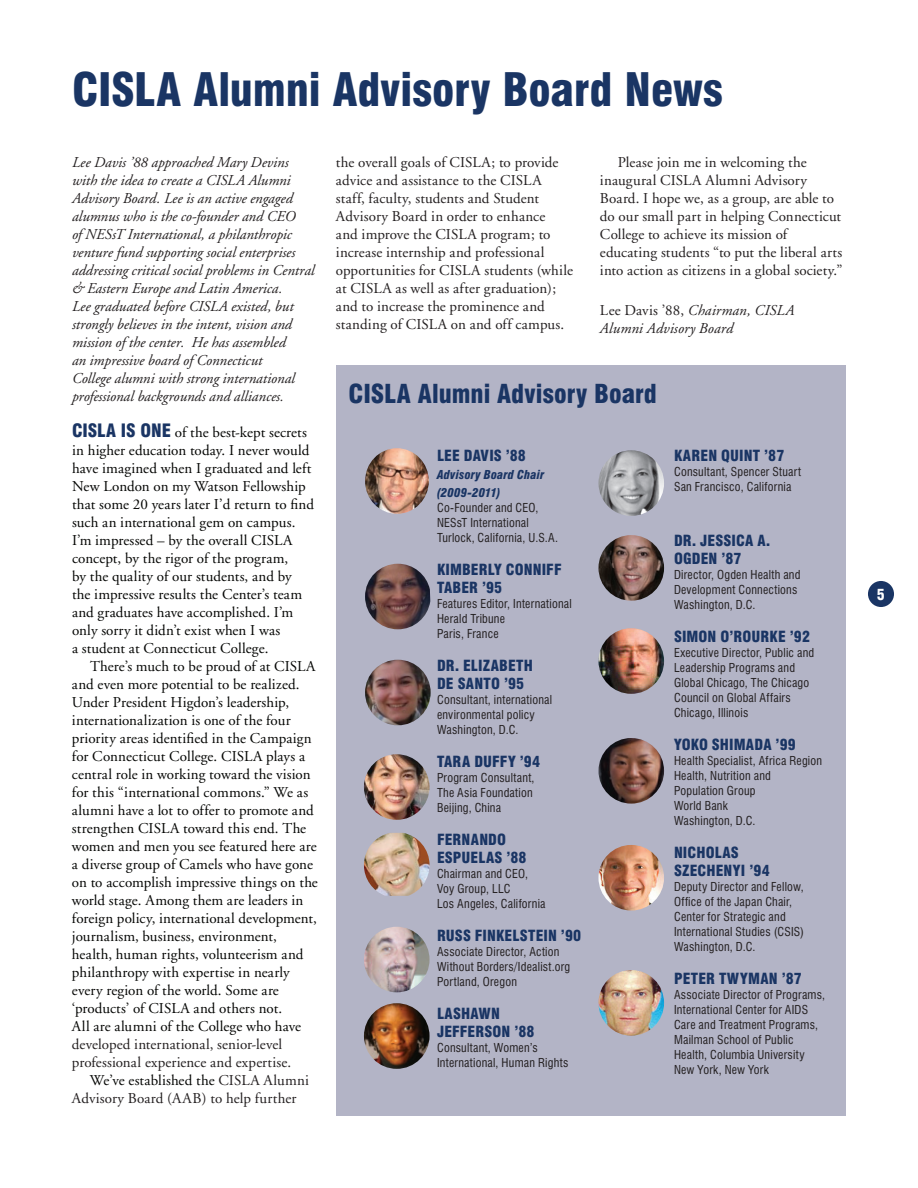
<style>
.page{position:relative;width:918px;height:1188px;background:#fff}
.page>*{position:absolute;margin:0;border:0;box-sizing:border-box;transform-origin:0 0}
.t1{font:900 condensed 45px "Swiss 721 BT";color:#1a3564}
.t2{font:900 condensed 25.5px "Swiss 721 BT";color:#1a3564}
.t3{font:15px/18px "Adobe Garamond";letter-spacing:.005em;color:#040503}
.t4{font:15px/18px "Adobe Garamond";letter-spacing:.01em;color:#231f20}
.t5{font:italic 15px/18px "Adobe Garamond";color:#231f20}
.t6{font:900 condensed 15px/18px "Swiss 721 BT";letter-spacing:.01em;color:#1a3564}
.t7{font:900 condensed 15px "Swiss 721 BT";color:#fff}
.t8{font:condensed 12px/15px "Swiss 721 BT";letter-spacing:.015em;color:#231f20}
.t9{font:italic 900 condensed 12px/18px "Swiss 721 BT";letter-spacing:.01em;color:#1a3564}
.s1{font-family:"Swiss 721 BT";font-weight:900;font-stretch:condensed;font-size:18px;color:#1a3564}
.s2{color:#231f20}
.s3{font-style:normal}
</style>
<div class="page">
<div style="left:868px;top:581px;width:26px;height:26px;background:#1a3564;border-radius:50%"></div>
<div style="left:336px;top:366px;width:510px;height:750px;background:#b3b4c6"></div>
<img style="left:365px;top:448px;width:64px;height:66px">
<img style="left:365px;top:564px;width:65px;height:65px">
<img style="left:365px;top:660px;width:66px;height:65px;border-radius:33px">
<img style="left:364px;top:754px;width:66px;height:66px;border-radius:33px">
<img style="left:364px;top:833px;width:66px;height:63px">
<img style="left:364px;top:927px;width:66px;height:65px;border-radius:33px">
<img style="left:364px;top:1003px;width:66px;height:66px;border-radius:33px">
<img style="left:598px;top:450px;width:66px;height:66px;border-radius:33px">
<img style="left:598px;top:535px;width:66px;height:66px;border-radius:33px">
<img style="left:598px;top:628px;width:66px;height:66px;border-radius:33px">
<img style="left:598px;top:738px;width:66px;height:66px;border-radius:33px">
<img style="left:598px;top:845px;width:66px;height:66px;border-radius:33px">
<img style="left:598px;top:970px;width:66px;height:66px;border-radius:33px">
<h1 class="t1" style="left:72px;top:63px;width:653px">CISLA ALUMNI ADVISORY BOARD NEWS</h1>
<p class="t5" style="left:72px;top:153px;width:244px">Lee Davis ’88 approached Mary Devins with the idea to create a CISLA Alumni Advisory Board. Lee is an active engaged alumnus who is the co-founder and CEO<br>of NESsT International, a philanthropic venture fund supporting social enterprises addressing critical social problems in Central &amp; Eastern Europe and Latin America.<br>Lee graduated before CISLA existed, but strongly believes in the intent, vision and mission of the center. He has assembled<br>an impressive board of Connecticut<br>College alumni with strong international professional backgrounds and alliances.</p>
<p class="t3" style="left:72px;top:423px;width:244px"><span class="s1">CISLA IS ONE</span> of the best-kept secrets in higher education today. I never would have imagined when I graduated and left New London on my Watson Fellowship that some 20 years later I’d return to find such an international gem on campus.<br>I’m impressed – by the overall CISLA concept, by the rigor of the program,<br>by the quality of our students, and by the impressive results the Center’s team and graduates have accomplished. I’m only sorry it didn’t exist when I was<br>a student at Connecticut College.</p>
<p class="t3" style="left:72px;top:657px;width:247px;text-indent:18px">There’s much to be proud of at CISLA and even more potential to be realized.<br>Under President Higdon’s leadership, internationalization is one of the four priority areas identified in the Campaign for Connecticut College. CISLA plays a central role in working toward the vision for this “international commons.” We as alumni have a lot to offer to promote and strengthen CISLA toward this end. The women and men you see featured here are a diverse group of Camels who have gone on to accomplish impressive things on the world stage. Among them are leaders in foreign policy, international development, journalism, business, environment, health, human rights, volunteerism and philanthropy with expertise in nearly every region of the world. Some are ‘products’ of CISLA and others not.<br>All are alumni of the College who have</p>
<p class="t4" style="left:72px;top:1035px;width:212px">developed international, senior-level</p>
<p class="t4" style="left:72px;top:1053px;width:221px">professional experience and expertise.</p>
<p class="t3" style="left:90px;top:1071px;width:221px">We’ve established the <span class="s2">CISLA Alumni</span></p>
<p class="t4" style="left:72px;top:1089px;width:226px">Advisory Board (AAB) to help further</p>
<p class="t4" style="left:336px;top:154px;width:239px">the overall goals of CISLA; to provide advice and assistance to the CISLA staff, faculty, students and Student Advisory Board in order to enhance<br>and improve the CISLA program; to increase internship and professional opportunities for CISLA students (while at CISLA as well as after graduation); and to increase the prominence and standing of CISLA on and off campus.</p>
<p class="t4" style="left:600px;top:154px;width:244px;text-indent:18px">Please join me in welcoming the inaugural CISLA Alumni Advisory Board. I hope we, as a group, are able to do our small part in helping Connecticut College to achieve its mission of educating students “to put the liberal arts into action as citizens in a global society.”</p>
<p class="t5" style="left:600px;top:301px;width:196px"><span class="s3">Lee Davis ’88,</span> Chairman, CISLA<br>Alumni Advisory Board</p>
<h2 class="t2" style="left:349px;top:379px;width:310px">CISLA ALUMNI ADVISORY BOARD</h2>
<p class="t6" style="left:437px;top:447px;width:90px">LEE DAVIS ’88</p>
<p class="t9" style="left:437px;top:466px;width:109px">Advisory Board Chair (2009-2011)</p>
<p class="t8" style="left:437px;top:500px;width:123px">Co-Founder and CEO,<br>NESsT International<br>Turlock, California, U.S.A.</p>
<p class="t6" style="left:437px;top:561px;width:126px">KIMBERLY CONNIFF<br>TABER ’95</p>
<p class="t8" style="left:437px;top:596px;width:136px">Features Editor, International<br>Herald Tribune<br>Paris, France</p>
<p class="t6" style="left:437px;top:657px;width:97px">DR. ELIZABETH<br>DE SANTO ’95</p>
<p class="t8" style="left:437px;top:692px;width:117px">Consultant, international environmental policy<br>Washington, D.C.</p>
<p class="t6" style="left:437px;top:753px;width:105px">TARA DUFFY ’94</p>
<p class="t8" style="left:437px;top:770px;width:99px">Program Consultant,<br>The Asia Foundation<br>Beijing, China</p>
<p class="t6" style="left:437px;top:831px;width:91px">FERNANDO<br>ESPUELAS ’88</p>
<p class="t8" style="left:437px;top:866px;width:110px">Chairman and CEO,<br>Voy Group, LLC<br>Los Angeles, California</p>
<p class="t6" style="left:437px;top:927px;width:146px">RUSS FINKELSTEIN ’90</p>
<p class="t8" style="left:437px;top:944px;width:135px">Associate Director, Action<br>Without Borders/Idealist.org<br>Portland, Oregon</p>
<p class="t6" style="left:437px;top:1005px;width:99px">LASHAWN<br>JEFFERSON ’88</p>
<p class="t8" style="left:437px;top:1040px;width:133px">Consultant, Women’s<br>International, Human Rights</p>
<p class="t6" style="left:674px;top:447px;width:112px">KAREN QUI NT ’87</p>
<p class="t8" style="left:674px;top:464px;width:129px">Consultant, Spencer Stuart<br>San Francisco, California</p>
<p class="t6" style="left:674px;top:531px;width:66px">DR. JESSICA</p>
<p class="t6" style="left:757px;top:531px;width:14px">A.</p>
<p class="t6" style="left:674px;top:549px;width:69px">OGDEN ’87</p>
<p class="t8" style="left:674px;top:567px;width:128px">Director, Ogden Health and<br>Development Connections<br>Washington, D.C.</p>
<p class="t6" style="left:674px;top:627px;width:10px">SIMO</p>
<p class="t6" style="left:708px;top:627px;width:104px">N O’ROURKE ’92</p>
<p class="t8" style="left:674px;top:645px;width:142px">Executive Director, Public and<br>Leadership Programs and<br>Global Chicago, The Chicago<br>Council on Global Affairs<br>Chicago, Illinois</p>
<p class="t6" style="left:674px;top:735px;width:18px">YOKO</p>
<p class="t6" style="left:712px;top:735px;width:27px">SHIMADA</p>
<p class="t6" style="left:776px;top:735px;width:22px">’99</p>
<p class="t8" style="left:674px;top:753px;width:150px">Health Specialist, Africa Region<br>Health, Nutrition and<br>Population Group<br>World Bank<br>Washington, D.C.</p>
<p class="t6" style="left:674px;top:843px;width:97px">NICHOLAS<br>SZECHENYI ’94</p>
<p class="t8" style="left:674px;top:879px;width:131px">Deputy Director and Fellow,<br>Office of the Japan Chair,<br>Center for Strategic and<br>International Studies (CSIS)<br>Washington, D.C.</p>
<p class="t6" style="left:674px;top:969px;width:56px">PETER TWYMA</p>
<p class="t6" style="left:769px;top:969px;width:35px">N ’87</p>
<p class="t8" style="left:674px;top:987px;width:153px">Associate Director of Programs,<br>International Center for AIDS<br>Care and Treatment Programs,<br>Mailman School of Public<br>Health, Columbia University<br>New York, New York</p>
<p class="t7" style="left:877px;top:585px;width:10px">5</p>
</div>
